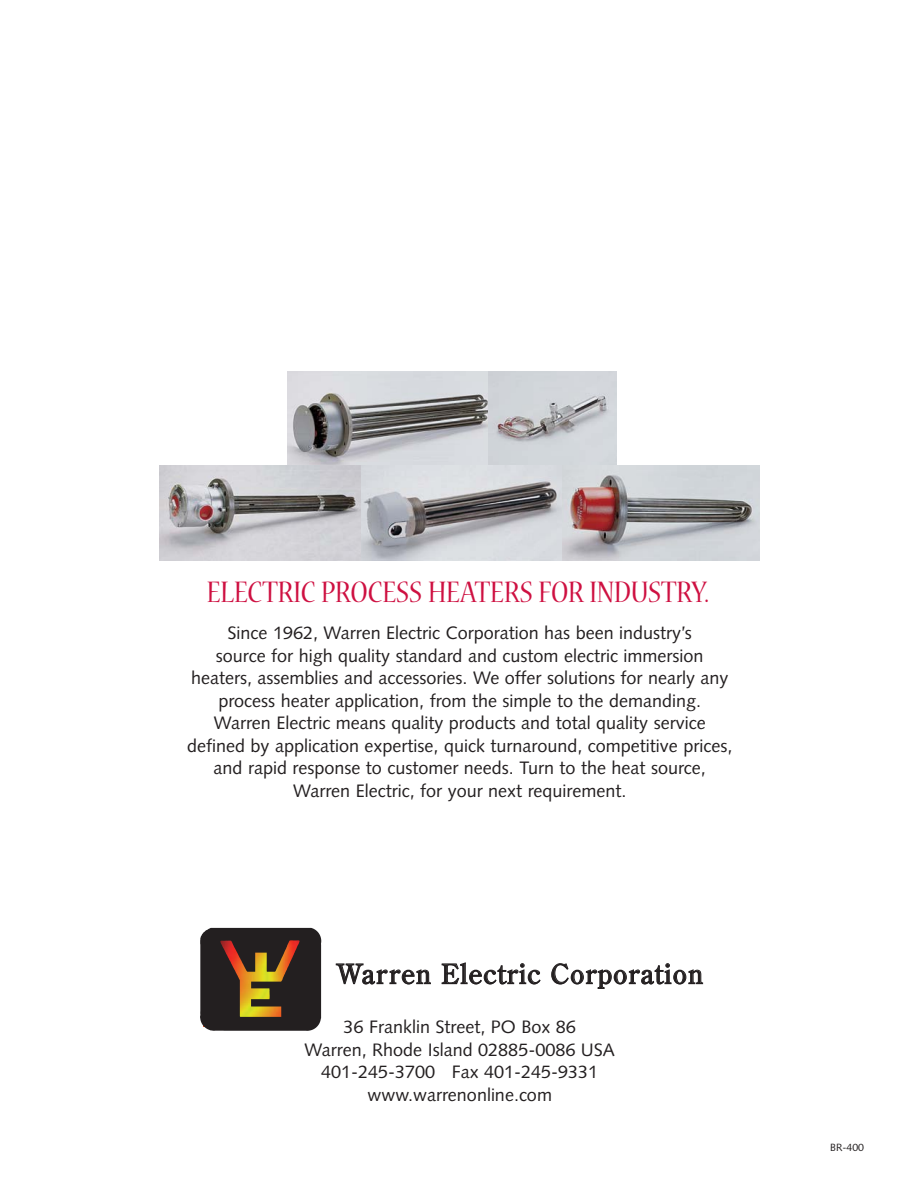
<style>
.page{position:relative;width:918px;height:1188px;background:#fff}
.page>*{position:absolute;margin:0;border:0;box-sizing:border-box;transform-origin:0 0}
.t1{font:33px "Nueva";color:#ce1041;scale:.86 1}
.t2{font:27px "Century Old Style";letter-spacing:.045em;color:#231f20}
.t3{font:18px/22.5px "Syntax";color:#231f20;text-align:center}
.t4{font:10.5px "Syntax";color:#231f20}
</style>
<div class="page">
<img style="left:200px;top:927px;width:122px;height:104px">
<img style="left:288px;top:371px;width:329px;height:95px">
<img style="left:159px;top:466px;width:601px;height:94px">
<h1 class="t1" style="left:207px;top:579px;width:585px">ELECTRIC PROCESS HEATERS FOR INDUSTRY.</h1>
<p class="t3" style="left:187px;top:624px;width:547px">Since 1962, Warren Electric Corporation has been industry’s<br>source for high quality standard and custom electric immersion heaters, assemblies and accessories. We offer solutions for nearly any process heater application, from the simple to the demanding.<br>Warren Electric means quality products and total quality service defined by application expertise, quick turnaround, competitive prices, and rapid response to customer needs. Turn to the heat source, Warren Electric, for your next requirement.</p>
<h2 class="t2" style="left:337px;top:963px;width:368px">Warren Electric Corporation</h2>
<p class="t3" style="left:305px;top:1018px;width:312px">36 Franklin Street, PO Box 86<br>Warren, Rhode Island 02885-0086 USA<br>401-245-3700 Fax 401-245-9331 www.warrenonline.com</p>
<p class="t4" style="left:830px;top:1143px;width:35px">BR-400</p>
</div>
